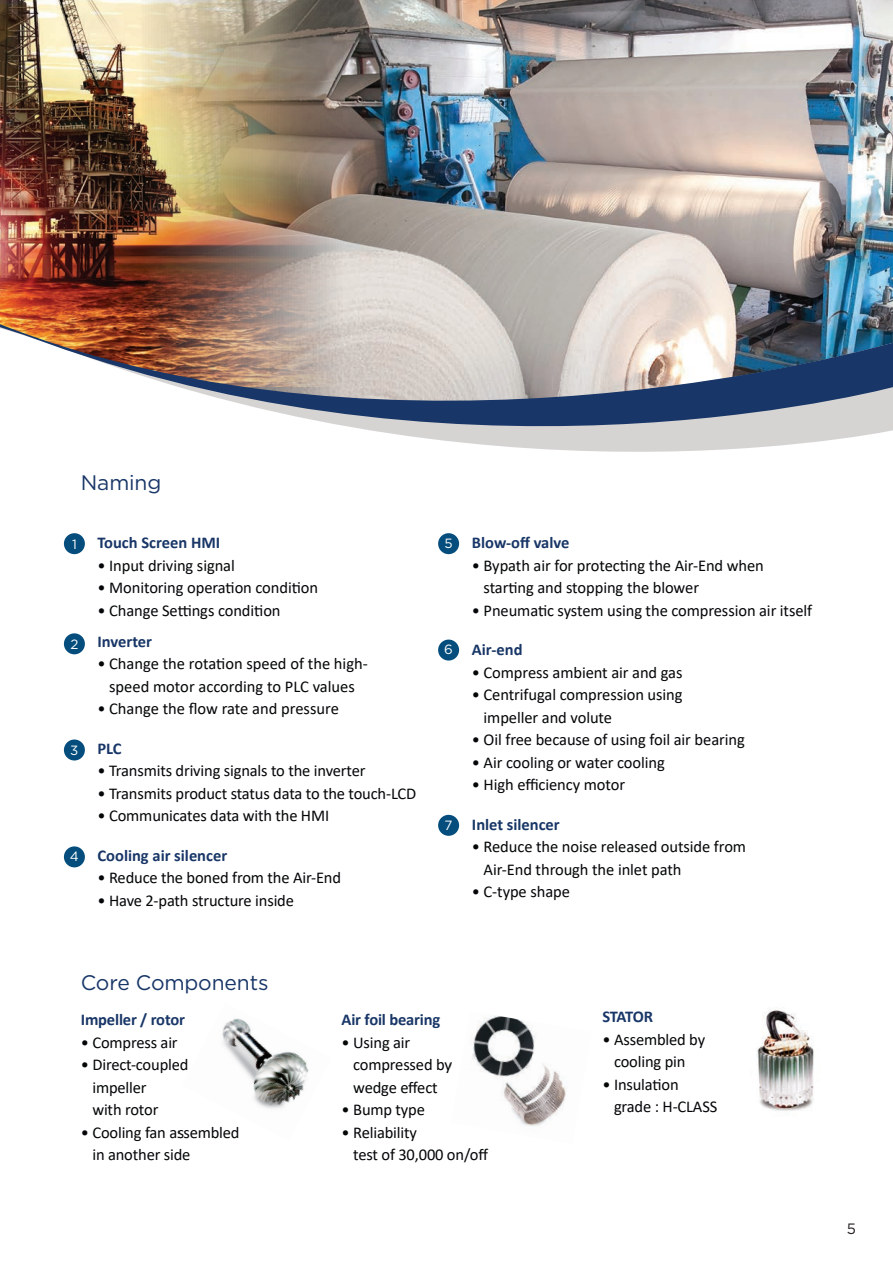
<style>
.page{position:relative;width:893px;height:1263px;background:#fff}
.page>*{position:absolute;margin:0;border:0;box-sizing:border-box;transform-origin:0 0}
.gara_body_copy{font:21px "Gotham";letter-spacing:-.005em;color:#183667}
.gara_body_copy-2{font:16.5px/22.5px "Calibri";letter-spacing:-.01em;color:#040607}
.gara_body_copy-3{font:700 16.5px "Calibri";color:#183667}
.t1{font:15px "Gotham";color:#231f20}
.Pull_quote__white_19{font:13.35px "Gotham";color:#fff}
</style>
<div class="page">
<img style="left:0;top:0;width:142px;height:162px">
<img style="left:142px;top:0;width:751px;height:162px">
<img style="left:0;top:162px;width:893px;height:290px">
<div style="left:64px;top:633px;width:21px;height:21px;background:#044d7c;border-radius:50%"></div>
<div style="left:64px;top:739px;width:21px;height:21px;background:#044d7c;border-radius:50%"></div>
<div style="left:64px;top:846px;width:21px;height:21px;background:#044d7c;border-radius:50%"></div>
<div style="left:438px;top:533px;width:21px;height:21px;background:#044d7c;border-radius:50%"></div>
<div style="left:438px;top:639px;width:21px;height:21px;background:#044d7c;border-radius:50%"></div>
<div style="left:438px;top:815px;width:21px;height:21px;background:#044d7c;border-radius:50%"></div>
<div style="left:64px;top:533px;width:21px;height:21px;background:#044d7c;border-radius:50%"></div>
<img style="left:757px;top:1009px;width:57px;height:102px">
<img style="left:222px;top:1018px;width:87px;height:91px">
<img style="left:472px;top:1016px;width:94px;height:111px">
<p class="gara_body_copy" style="left:81px;top:469px;width:82px">Naming</p>
<p class="Pull_quote__white_19" style="left:72px;top:535px;width:6px">1</p>
<p class="Pull_quote__white_19" style="left:70px;top:636px;width:10px">2</p>
<p class="Pull_quote__white_19" style="left:70px;top:742px;width:10px">3</p>
<p class="Pull_quote__white_19" style="left:70px;top:848px;width:10px">4</p>
<p class="gara_body_copy-3" style="left:98px;top:531px;width:124px">Touch Screen HMI</p>
<p class="gara_body_copy-2" style="left:98px;top:554px;width:139px">• Input driving signal</p>
<p class="gara_body_copy-2" style="left:98px;top:576px;width:222px">• Monitoring operation condition</p>
<p class="gara_body_copy-2" style="left:98px;top:599px;width:185px">• Change Settings condition</p>
<p class="gara_body_copy-3" style="left:98px;top:630px;width:56px">Inverter</p>
<p class="gara_body_copy-2" style="left:98px;top:652px;width:272px;text-align:center">• Change the rotation speed of the high&shy;speed motor according to PLC values</p>
<p class="gara_body_copy-2" style="left:98px;top:697px;width:243px">• Change the flow rate and pressure</p>
<p class="gara_body_copy-3" style="left:98px;top:737px;width:25px">PLC</p>
<p class="gara_body_copy-2" style="left:98px;top:759px;width:269px">• Transmits driving signals to the inverter</p>
<p class="gara_body_copy-2" style="left:98px;top:782px;width:320px">• Transmits product status data to the touch-LCD</p>
<p class="gara_body_copy-2" style="left:98px;top:804px;width:233px">• Communicates data with the HMI</p>
<p class="gara_body_copy-3" style="left:98px;top:844px;width:131px">Cooling air silencer</p>
<p class="gara_body_copy-2" style="left:98px;top:866px;width:245px">• Reduce the boned from the Air-End</p>
<p class="gara_body_copy-2" style="left:98px;top:889px;width:198px">• Have 2-path structure inside</p>
<p class="Pull_quote__white_19" style="left:444px;top:535px;width:10px">5</p>
<p class="Pull_quote__white_19" style="left:444px;top:641px;width:10px">6</p>
<p class="Pull_quote__white_19" style="left:445px;top:816px;width:9px">7</p>
<p class="gara_body_copy-3" style="left:472px;top:531px;width:99px">Blow-off valve</p>
<p class="gara_body_copy-2" style="left:484px;top:554px;width:282px;text-indent:-12px">• Bypath air for protecting the Air-End when starting and stopping the blower</p>
<p class="gara_body_copy-2" style="left:472px;top:599px;width:342px">• Pneumatic system using the compression air itself</p>
<p class="gara_body_copy-3" style="left:472px;top:638px;width:52px">Air-end</p>
<p class="gara_body_copy-2" style="left:472px;top:661px;width:212px">• Compress ambient air and gas</p>
<p class="gara_body_copy-2" style="left:484px;top:683px;width:201px;text-indent:-12px">• Centrifugal compression using impeller and volute</p>
<p class="gara_body_copy-2" style="left:472px;top:728px;width:274px">• Oil free because of using foil air bearing</p>
<p class="gara_body_copy-2" style="left:472px;top:751px;width:194px">• Air cooling or water cooling</p>
<p class="gara_body_copy-2" style="left:472px;top:773px;width:155px">• High efficiency motor</p>
<p class="gara_body_copy-3" style="left:472px;top:813px;width:89px">Inlet silencer</p>
<p class="gara_body_copy-2" style="left:484px;top:835px;width:264px;text-indent:-12px">• Reduce the noise released outside from<br>Air-End through the inlet path</p>
<p class="gara_body_copy-2" style="left:472px;top:880px;width:100px">• C-type shape</p>
<p class="gara_body_copy" style="left:81px;top:969px;width:189px">Core Components</p>
<p class="gara_body_copy-3" style="left:81px;top:1008px;width:106px">Impeller / rotor</p>
<p class="gara_body_copy-2" style="left:81px;top:1031px;width:98px">• Compress air</p>
<p class="gara_body_copy-2" style="left:92px;top:1053px;width:98px;text-indent:-12px">• Direct-coupled impeller<br>with rotor</p>
<p class="gara_body_copy-2" style="left:92px;top:1121px;width:149px;text-indent:-12px">• Cooling fan assembled in another side</p>
<p class="gara_body_copy-3" style="left:342px;top:1008px;width:100px">Air foil bearing</p>
<p class="gara_body_copy-2" style="left:353px;top:1031px;width:100px;text-indent:-12px">• Using air compressed by wedge effect</p>
<p class="gara_body_copy-2" style="left:342px;top:1098px;width:85px">• Bump type</p>
<p class="gara_body_copy-2" style="left:353px;top:1121px;width:137px;text-indent:-12px">• Reliability<br>test of 30,000 on/off</p>
<p class="gara_body_copy-3" style="left:602px;top:1005px;width:52px">STATOR</p>
<p class="gara_body_copy-2" style="left:602px;top:1027px;width:104px;text-align:center">• Assembled by cooling pin</p>
<p class="gara_body_copy-2" style="left:614px;top:1072px;width:105px;text-indent:-12px">• Insulation grade : H-CLASS</p>
<p class="t1" style="left:847px;top:1219px;width:11px">5</p>
</div>
